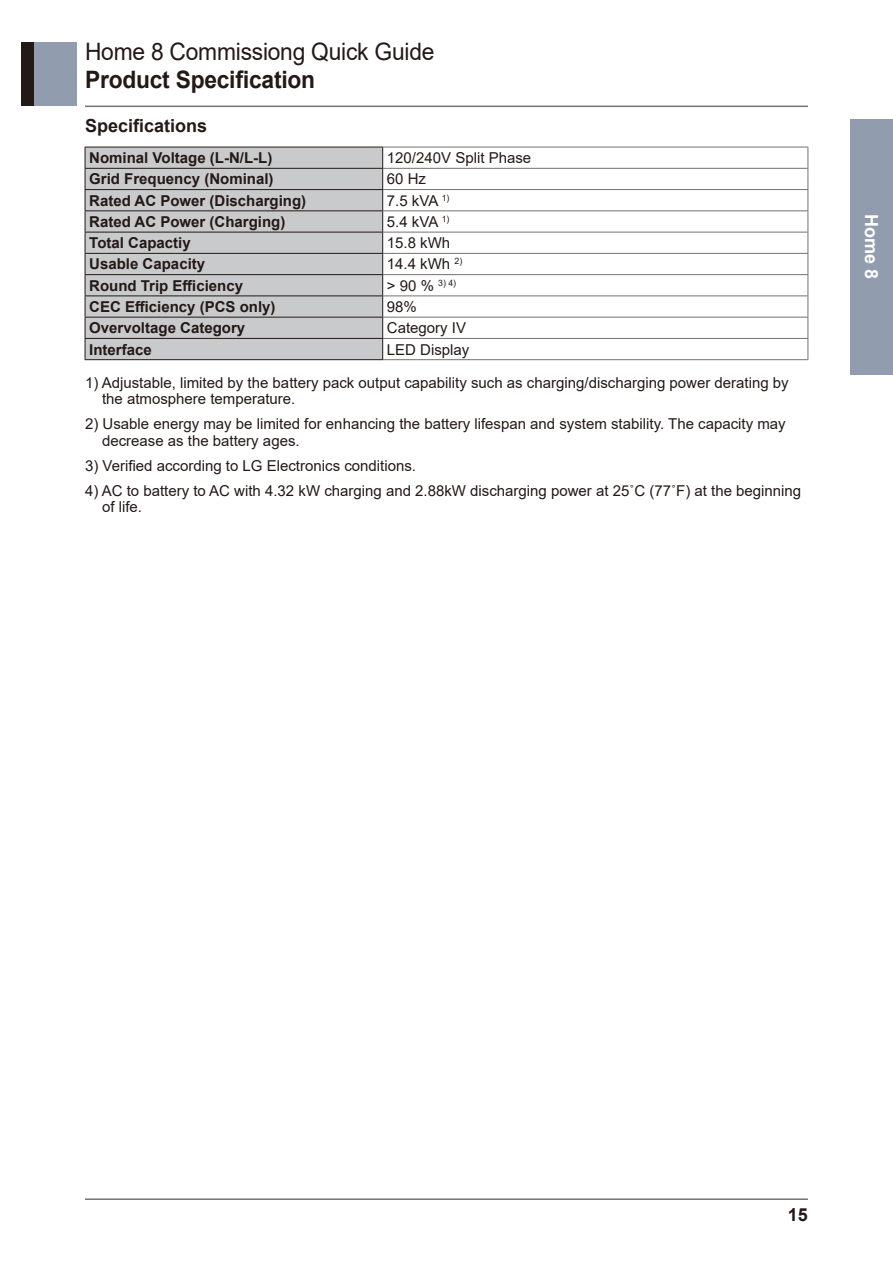
<style>
.page{position:relative;width:893px;height:1263px;background:#fff}
.page>*{position:absolute;margin:0;border:0;box-sizing:border-box;transform-origin:0 0}
._01_Product_Manual_t{font:24px "Arial";letter-spacing:-.01em;color:#231916;scale:.95 1}
._02_Chapter{font:700 24px "Arial";letter-spacing:-.01em;color:#231916;scale:.95 1}
._02_Simplesect{font:700 18px "Arial";color:#231916}
.t1{font:700 18px "Arial";color:#fff}
._02_Indent_Numbering{font:15px/16.5px "Arial";color:#231916}
._02_Paragraph_Regula{font:700 15px "Arial";color:#231916}
._02_Paragraph_Regula-2{font:15px "Arial";color:#231916}
</style>
<div class="page">
<div style="left:850px;top:119px;width:43px;height:255px;background:#919dae"></div>
<div style="left:34px;top:43px;width:43px;height:63px;background:#919dae"></div>
<div style="left:21px;top:43px;width:13px;height:63px;background:#231916"></div>
<hr style="left:85px;top:106px;width:723px;height:1px;background:#727272">
<hr style="left:85px;top:1198px;width:723px;height:2px;background:#727272">
<div style="left:86px;top:148px;width:296px;height:211px;background:#c9cacb"></div>
<hr style="left:85px;top:168px;width:298px;height:1px;background:#231916">
<hr style="left:85px;top:189px;width:298px;height:1px;background:#231916">
<hr style="left:85px;top:210px;width:298px;height:1px;background:#231916">
<hr style="left:85px;top:232px;width:298px;height:1px;background:#231916">
<hr style="left:85px;top:253px;width:298px;height:1px;background:#231916">
<hr style="left:85px;top:274px;width:298px;height:1px;background:#231916">
<hr style="left:85px;top:295px;width:298px;height:1px;background:#231916">
<hr style="left:85px;top:317px;width:298px;height:1px;background:#231916">
<hr style="left:85px;top:338px;width:298px;height:1px;background:#231916">
<hr style="left:383px;top:168px;width:425px;height:1px;background:#727272">
<hr style="left:383px;top:189px;width:425px;height:1px;background:#727272">
<hr style="left:383px;top:210px;width:425px;height:1px;background:#727272">
<hr style="left:383px;top:232px;width:425px;height:1px;background:#727272">
<hr style="left:383px;top:253px;width:425px;height:1px;background:#727272">
<hr style="left:383px;top:274px;width:425px;height:1px;background:#727272">
<hr style="left:383px;top:295px;width:425px;height:1px;background:#727272">
<hr style="left:383px;top:317px;width:425px;height:1px;background:#727272">
<hr style="left:383px;top:338px;width:425px;height:1px;background:#727272">
<hr style="left:383px;top:147px;width:425px;height:1px;background:#727272">
<svg style="left:807px;top:147px;width:1px;height:212px"></svg>
<hr style="left:383px;top:359px;width:425px;height:1px;background:#727272">
<hr style="left:85px;top:147px;width:298px;height:1px;background:#231916">
<svg style="left:85px;top:147px;width:1px;height:212px"></svg>
<svg style="left:382px;top:147px;width:1px;height:212px"></svg>
<hr style="left:85px;top:359px;width:298px;height:1px;background:#231916">
<p class="_01_Product_Manual_t" style="left:85px;top:35px;width:369px">Home 8 Commissiong Quick Guide</p>
<p class="_02_Chapter" style="left:85px;top:63px;width:244px">Product Specification</p>
<p class="_02_Simplesect" style="left:85px;top:113px;width:124px">Specifications</p>
<p class="_02_Paragraph_Regula" style="left:89px;top:147px;width:185px">Nominal Voltage (L-N/L-L)</p>
<p class="_02_Paragraph_Regula-2" style="left:387px;top:148px;width:146px">120/240V Split Phase</p>
<p class="_02_Paragraph_Regula" style="left:89px;top:169px;width:186px">Grid Frequency (Nominal)</p>
<p class="_02_Paragraph_Regula-2" style="left:387px;top:169px;width:41px">60 Hz</p>
<p class="_02_Paragraph_Regula" style="left:89px;top:190px;width:218px">Rated AC Power (Discharging)</p>
<p class="_02_Paragraph_Regula-2" style="left:387px;top:190px;width:64px">7.5 kVA <sup>1)</sup></p>
<p class="_02_Paragraph_Regula" style="left:89px;top:211px;width:198px">Rated AC Power (Charging)</p>
<p class="_02_Paragraph_Regula-2" style="left:387px;top:211px;width:64px">5.4 kVA <sup>1)</sup></p>
<p class="_02_Paragraph_Regula" style="left:89px;top:232px;width:103px">Total Capactiy</p>
<p class="_02_Paragraph_Regula-2" style="left:387px;top:233px;width:65px">15.8 kWh</p>
<p class="_02_Paragraph_Regula" style="left:89px;top:254px;width:117px">Usable Capacity</p>
<p class="_02_Paragraph_Regula-2" style="left:387px;top:254px;width:77px">14.4 kWh <sup>2)</sup></p>
<p class="_02_Paragraph_Regula" style="left:89px;top:275px;width:155px">Round Trip Efficiency</p>
<p class="_02_Paragraph_Regula-2" style="left:387px;top:275px;width:71px">&gt; 90 % <sup>3)</sup> <sup>4)</sup></p>
<p class="_02_Paragraph_Regula" style="left:89px;top:296px;width:188px">CEC Efficiency (PCS only)</p>
<p class="_02_Paragraph_Regula-2" style="left:387px;top:296px;width:32px">98%</p>
<p class="_02_Paragraph_Regula" style="left:89px;top:317px;width:157px">Overvoltage Category</p>
<p class="_02_Paragraph_Regula-2" style="left:387px;top:318px;width:81px">Category IV</p>
<p class="_02_Paragraph_Regula" style="left:89px;top:339px;width:64px">Interface</p>
<p class="_02_Paragraph_Regula-2" style="left:387px;top:339px;width:84px">LED Display</p>
<p class="_02_Indent_Numbering" style="left:102px;top:374px;width:688px;text-indent:-17px">1) Adjustable, limited by the battery pack output capability such as charging/discharging power derating by the atmosphere temperature.</p>
<p class="_02_Indent_Numbering" style="left:102px;top:415px;width:685px;text-indent:-17px">2) Usable energy may be limited for enhancing the battery lifespan and system stability. The capacity may decrease as the battery ages.</p>
<p class="_02_Indent_Numbering" style="left:85px;top:457px;width:332px">3) Verified according to LG Electronics conditions.</p>
<p class="_02_Indent_Numbering" style="left:102px;top:482px;width:701px;text-indent:-17px">4) AC to battery to AC with 4.32 kW charging and 2.88kW discharging power at 25˚C (77˚F) at the beginning of life.</p>
<p class="t1" style="left:884px;top:214px;width:67px;rotate:90deg">Home 8</p>
<p class="_02_Simplesect" style="left:788px;top:1202px;width:22px">15</p>
</div>
